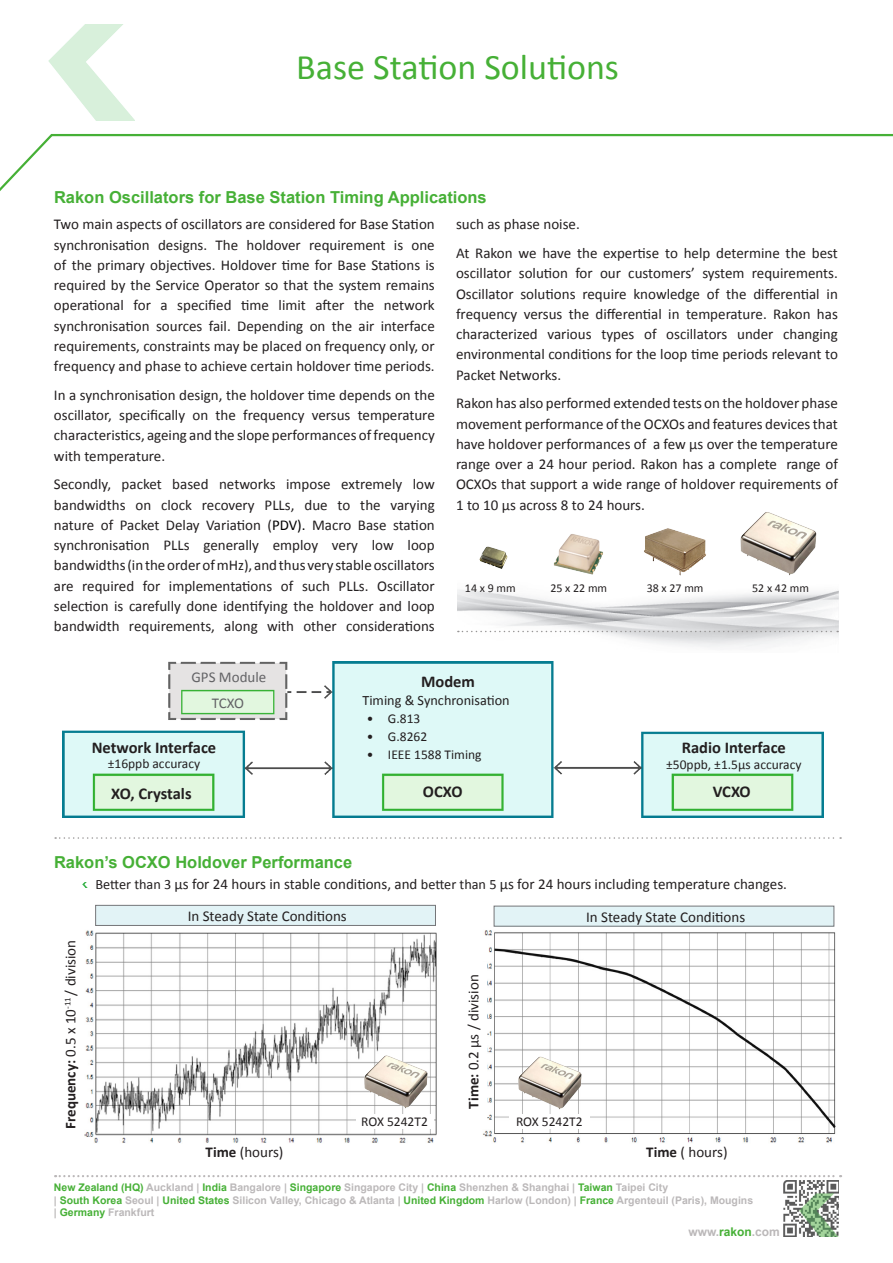
<style>
.page{position:relative;width:893px;height:1263px;background:#fff}
.page>*{position:absolute;margin:0;border:0;box-sizing:border-box;transform-origin:0 0}
.t1{font:36px "Calibri";color:#46b036}
.t2{font:700 16.5px "Arial";color:#46b036}
.t3{font:700 16.5px "Calibri";color:#231f20}
.t4{font:15px/20.2px "Calibri";color:#231f20;text-align:justify}
.t5{font:15px "Calibri";color:#636366}
.t6{font:14.25px "Calibri";color:#231f20}
.t7{font:13.5px "Calibri";color:#231f20}
.t8{font:12px "Calibri";color:#231f20}
.t9{font:700 12px "Arial";color:#bbb8b9}
.t10{font:700 10.5px "Arial";color:#bbb8b9}
.s1{color:#000}
.s2{font-weight:700}
.s3{font-size:14.25px}
.s4{color:#46b036}
</style>
<div class="page">
<img style="left:457px;top:590px;width:381px;height:57px">
<img style="left:63px;top:661px;width:760px;height:157px">
<svg style="left:0;top:134px;width:893px;height:57px"></svg>
<img style="left:48px;top:25px;width:87px;height:96px">
<svg style="left:55px;top:1175px;width:786px;height:2px"></svg>
<img style="left:740px;top:512px;width:77px;height:64px">
<img style="left:84px;top:925px;width:752px;height:218px">
<div style="left:467px;top:961px;width:20px;height:160px;background:#fff"></div>
<svg style="left:83px;top:882px;width:5px;height:6px"></svg>
<div style="left:96px;top:905px;width:339px;height:20px;background:#e2f3f6"></div>
<div style="left:95px;top:905px;width:341px;height:21px;border:1px solid #757679"></div>
<div style="left:494px;top:906px;width:340px;height:20px;background:#e2f3f6"></div>
<div style="left:494px;top:906px;width:340px;height:20px;border:1px solid #757679"></div>
<img style="left:364px;top:1051px;width:69px;height:62px">
<div style="left:356px;top:1114px;width:77px;height:14px;background:#fff"></div>
<img style="left:518px;top:1051px;width:69px;height:63px">
<div style="left:509px;top:1114px;width:80px;height:14px;background:#fff"></div>
<img style="left:644px;top:528px;width:62px;height:48px">
<img style="left:479px;top:546px;width:29px;height:23px">
<img style="left:554px;top:534px;width:49px;height:41px">
<svg style="left:55px;top:837px;width:786px;height:2px"></svg>
<svg style="left:458px;top:631px;width:380px;height:1px"></svg>
<img style="left:784px;top:1181px;width:55px;height:55px">
<p class="t1" style="left:296px;top:44px;width:324px">Base Station Solutions</p>
<p class="t2" style="left:54px;top:185px;width:434px">Rakon Oscillators for Base Station Timing Applications</p>
<p class="t4" style="left:54px;top:214px;width:382px">Two main aspects of oscillators are considered for Base Station synchronisation designs. The holdover requirement is one of the primary objectives. Holdover time for Base Stations is required by the Service Operator so that the system remains operational for a specified time limit after the network synchronisation sources fail. Depending on the air interface requirements, constraints may be placed on frequency only, or frequency and phase to achieve certain holdover time periods.</p>
<p class="t4" style="left:54px;top:385px;width:382px">In a synchronisation design, the holdover time depends on the oscillator, specifically on the frequency versus temperature characteristics, ageing and the slope performances of frequency with temperature.</p>
<p class="t4" style="left:54px;top:474px;width:382px">Secondly, packet based networks impose extremely low bandwidths on clock recovery PLLs, due to the varying nature of Packet Delay Variation (<span class="s1">PDV).</span> Macro Base station synchronisation PLLs generally employ very low loop bandwidths (in the order of mHz), and thus very stable oscillators are required for implementations of such PLLs. Oscillator selection is carefully done identifying the holdover and loop bandwidth requirements, along with other considerations</p>
<p class="t4" style="left:456px;top:214px;width:125px">such as phase noise.</p>
<p class="t4" style="left:456px;top:243px;width:383px">At Rakon we have the expertise to help determine the best oscillator solution for our customers’ system requirements.<br>Oscillator solutions require knowledge of the differential in frequency versus the differential in temperature. Rakon has characterized various types of oscillators under changing environmental conditions for the loop time periods relevant to Packet Networks.</p>
<p class="t4" style="left:456px;top:393px;width:383px">Rakon has also performed extended tests on the holdover phase movement performance of the OCXOs and features devices that have holdover performances of a few µs over the temperature range over a 24 hour period. Rakon has a complete range of OCXOs that support a wide range of holdover requirements of 1 to 10 µs across 8 to 24 hours.</p>
<p class="t8" style="left:465px;top:581px;width:52px">14 x 9 mm</p>
<p class="t8" style="left:550px;top:581px;width:58px">25 x 22 mm</p>
<p class="t8" style="left:647px;top:581px;width:58px">38 x 27 mm</p>
<p class="t8" style="left:752px;top:581px;width:58px">52 x 42 mm</p>
<p class="t5" style="left:191px;top:667px;width:76px">GPS Module</p>
<p class="t5" style="left:212px;top:693px;width:34px">TCXO</p>
<p class="t3" style="left:92px;top:737px;width:126px">Network Interface</p>
<p class="t7" style="left:108px;top:755px;width:94px">±16ppb accuracy</p>
<p class="t3" style="left:111px;top:783px;width:82px">XO, Crystals</p>
<p class="t3" style="left:421px;top:671px;width:55px">Modem</p>
<p class="t6" style="left:362px;top:691px;width:149px">Timing &amp; Synchronisation</p>
<p class="t7" style="left:367px;top:710px;width:55px">• G.813</p>
<p class="t7" style="left:367px;top:728px;width:62px">• G.8262</p>
<p class="t7" style="left:367px;top:746px;width:116px">• IEEE 1588 Timing</p>
<p class="t3" style="left:423px;top:781px;width:41px">OCXO</p>
<p class="t2" style="left:54px;top:850px;width:300px">Rakon’s OCXO Holdover Performance</p>
<p class="t3" style="left:682px;top:737px;width:106px">Radio Interface</p>
<p class="t7" style="left:666px;top:755px;width:137px">±50ppb, ±1.5µs accuracy</p>
<p class="t3" style="left:713px;top:781px;width:39px">VCXO</p>
<p class="t4" style="left:60px;top:1129px;width:190px;rotate:-90deg"><span class="s2">Frequency:</span> 0.5 x 10<sup>-11</sup> / division</p>
<p class="t4" style="left:95px;top:874px;width:693px"><span class="s3">Better than 3</span> µs for 24 hours in stable conditions, and <span class="s3">better than 5</span> µs for 24 hours including temperature changes.</p>
<p class="t4" style="left:188px;top:906px;width:161px">In Steady State Conditions</p>
<p class="t4" style="left:586px;top:907px;width:161px">In Steady State Conditions</p>
<p class="t4" style="left:463px;top:1108px;width:136px;rotate:-90deg"><span class="s2">Time:</span> 0.2 µs / division</p>
<p class="t7" style="left:361px;top:1113px;width:68px">ROX 5242T2</p>
<p class="t7" style="left:516px;top:1113px;width:68px">ROX 5242T2</p>
<p class="t4" style="left:206px;top:1142px;width:79px"><span class="s2">Time</span> (hours)</p>
<p class="t4" style="left:646px;top:1142px;width:83px"><span class="s2">Time</span> ( hours)</p>
<p class="t10" style="left:54px;top:1180px;width:616px"><span class="s4">New Zealand (HQ)</span> Auckland | <span class="s4">India</span> Bangalore | <span class="s4">Singapore</span> Singapore City | <span class="s4">China</span> Shenzhen &amp; Shanghai | <span class="s4">Taiwan</span> Taipei City</p>
<p class="t10" style="left:54px;top:1193px;width:701px">| <span class="s4">South Korea</span> Seoul | <span class="s4">United States</span> Silicon Valley, Chicago &amp; Atlanta | <span class="s4">United Kingdom</span> Harlow (London) | <span class="s4">France</span> Argenteuil (Paris), Mougins</p>
<p class="t10" style="left:54px;top:1205px;width:102px">| <span class="s4">Germany</span> Frankfurt</p>
<p class="t9" style="left:688px;top:1223px;width:93px">www.<span class="s4">rakon</span>.com</p>
</div>
